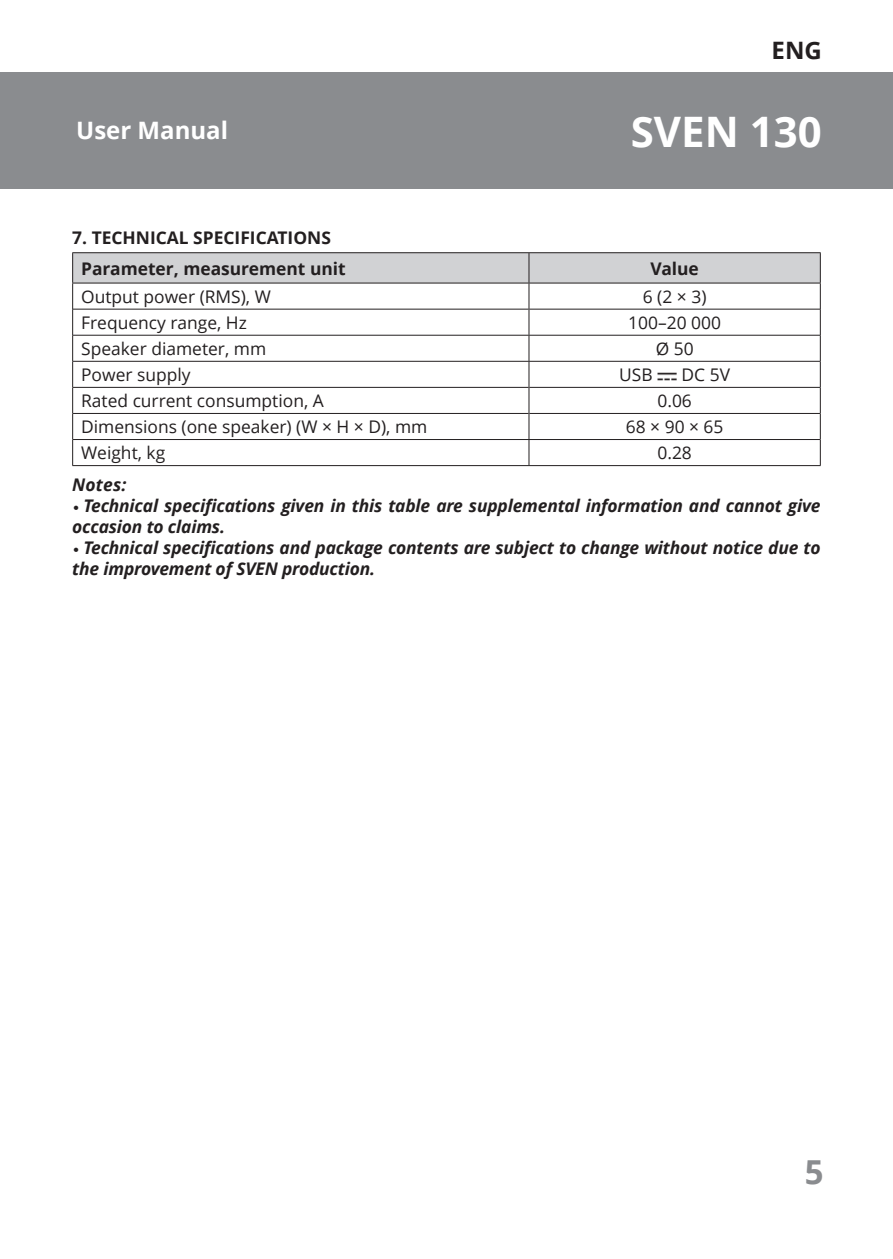
<style>
.page{position:relative;width:893px;height:1259px;background:#fff}
.page>*{position:absolute;margin:0;border:0;box-sizing:border-box;transform-origin:0 0}
.t1{font:700 42px "Open Sans";color:#fff}
.t2{font:700 33px "Open Sans";color:#8a8c8f}
.t3{font:700 24px "Open Sans";color:#fff}
.t4{font:700 24px "Open Sans";color:#231f20}
.t5{font:italic 700 17.4px/21px "Open Sans";letter-spacing:-.01em;color:#231f20}
.t6{font:17.4px "Open Sans";color:#231f20}
.t7{font:700 17.4px/30.6px "Open Sans";color:#231f20}
.s1{font-family:"Pragmatica";font-style:normal;font-size:12px}
</style>
<div class="page">
<div style="left:0;top:72px;width:893px;height:117px;background:#8a8c8f"></div>
<hr style="left:72px;top:465px;width:457px;height:1px;background:#231f20">
<hr style="left:529px;top:465px;width:292px;height:1px;background:#231f20">
<svg style="left:72px;top:253px;width:749px;height:212px"></svg>
<hr style="left:72px;top:252px;width:457px;height:1px;background:#231f20">
<hr style="left:72px;top:253px;width:1px;height:30px;background:#231f20">
<hr style="left:72px;top:282px;width:457px;height:1px;background:#231f20">
<hr style="left:529px;top:252px;width:292px;height:1px;background:#231f20">
<hr style="left:528px;top:253px;width:1px;height:30px;background:#231f20">
<hr style="left:820px;top:253px;width:1px;height:30px;background:#231f20">
<hr style="left:529px;top:282px;width:292px;height:1px;background:#231f20">
<img style="left:657px;top:372px;width:20px;height:8px">
<h3 class="t4" style="left:772px;top:34px;width:52px">ENG</h3>
<h3 class="t3" style="left:76px;top:114px;width:153px">User Manual</h3>
<h1 class="t1" style="left:631px;top:102px;width:192px">SVEN 130</h1>
<p class="t7" style="left:81px;top:222px;width:266px;text-indent:-9px">7. TECHNICAL SPECIFICATIONS<br>Parameter, measurement unit</p>
<p class="t7" style="left:650px;top:252px;width:50px">Value</p>
<p class="t6" style="left:81px;top:284px;width:191px">Output power (RMS), W</p>
<p class="t6" style="left:643px;top:284px;width:65px">6 (2 × 3)</p>
<p class="t6" style="left:81px;top:310px;width:167px">Frequency range, Hz</p>
<p class="t6" style="left:628px;top:310px;width:94px">100–20 000</p>
<p class="t6" style="left:81px;top:337px;width:187px">Speaker diameter, mm</p>
<p class="t6" style="left:656px;top:337px;width:39px">Ø 50</p>
<p class="t6" style="left:81px;top:363px;width:111px">Power supply</p>
<p class="t6" style="left:619px;top:363px;width:35px">USB</p>
<p class="t6" style="left:682px;top:363px;width:50px">DC 5V</p>
<p class="t6" style="left:81px;top:389px;width:244px">Rated current consumption, A</p>
<p class="t6" style="left:657px;top:389px;width:36px">0.06</p>
<p class="t6" style="left:81px;top:415px;width:348px">Dimensions (one speaker) (W × H × D), mm</p>
<p class="t6" style="left:626px;top:415px;width:99px">68 × 90 × 65</p>
<p class="t6" style="left:81px;top:441px;width:86px">Weight, kg</p>
<p class="t6" style="left:657px;top:441px;width:36px">0.28</p>
<p class="t5" style="left:72px;top:474px;width:56px">Notes:</p>
<p class="t5" style="left:72px;top:495px;width:750px"><span class="s1">•</span> Technical specifications given in this table are supplemental information and cannot give occasion to claims.</p>
<p class="t5" style="left:72px;top:537px;width:750px"><span class="s1">•</span> Technical specifications and package contents are subject to change without notice due to the improvement of SVEN production.</p>
<h2 class="t2" style="left:805px;top:1148px;width:20px">5</h2>
</div>
